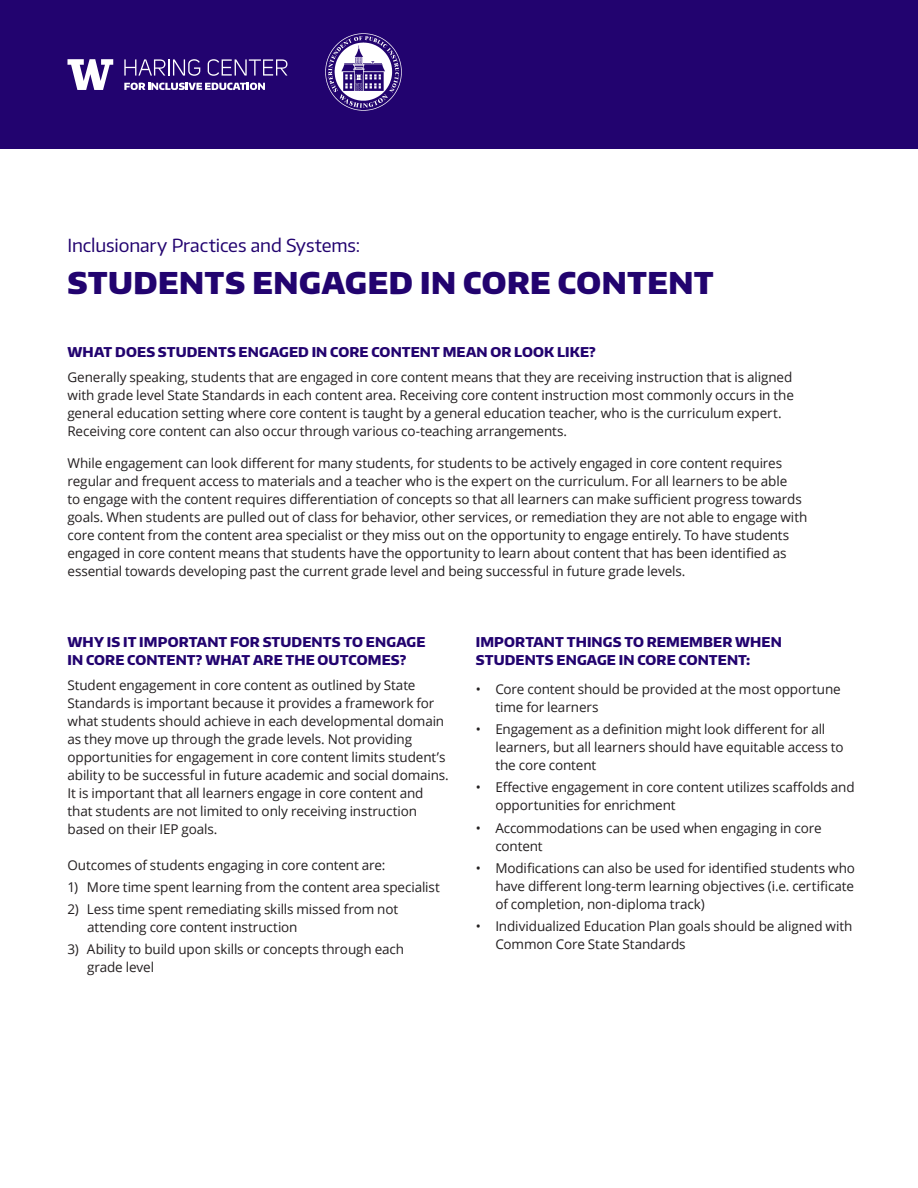
<style>
.page{position:relative;width:918px;height:1188px;background:#fff}
.page>*{position:absolute;margin:0;border:0;box-sizing:border-box;transform-origin:0 0}
.head{font:900 30px "Encode Sans Normal";letter-spacing:.015em;color:#22036f}
.head_2{font:18px "Encode Sans Normal";letter-spacing:-.005em;color:#22036f}
.t1{font:13.5px/18px "Open Sans";letter-spacing:-.01em;color:#231f20}
.subhead{font:800 13.5px/18px "Encode Sans Normal";letter-spacing:.01em;color:#22036f}
</style>
<div class="page">
<div style="left:0;top:0;width:918px;height:148px;background:#22036f"></div>
<img style="left:325px;top:33px;width:77px;height:78px">
<svg style="left:68px;top:59px;width:45px;height:31px"></svg>
<svg style="left:124px;top:59px;width:76px;height:17px"></svg>
<svg style="left:208px;top:59px;width:79px;height:17px"></svg>
<svg style="left:124px;top:83px;width:141px;height:7px"></svg>
<p class="head_2" style="left:68px;top:233px;width:294px">Inclusionary Practices and Systems:</p>
<p class="head" style="left:68px;top:263px;width:648px">STUDENTS ENGAGED IN CORE CONTENT</p>
<p class="subhead" style="left:68px;top:343px;width:530px">WHAT DOES STUDENTS ENGAGED IN CORE CONTENT MEAN OR LOOK LIKE?</p>
<p class="t1" style="left:68px;top:368px;width:728px">Generally speaking, students that are engaged in core content means that they are receiving instruction that is aligned with grade level State Standards in each content area. Receiving core content instruction most commonly occurs in the general education setting where core content is taught by a general education teacher, who is the curriculum expert.<br>Receiving core content can also occur through various co-teaching arrangements.</p>
<p class="t1" style="left:68px;top:453px;width:741px">While engagement can look different for many students, for students to be actively engaged in core content requires regular and frequent access to materials and a teacher who is the expert on the curriculum. For all learners to be able<br>to engage with the content requires differentiation of concepts so that all learners can make sufficient progress towards goals. When students are pulled out of class for behavior, other services, or remediation they are not able to engage with core content from the content area specialist or they miss out on the opportunity to engage entirely. To have students engaged in core content means that students have the opportunity to learn about content that has been identified as essential towards developing past the current grade level and being successful in future grade levels.</p>
<p class="subhead" style="left:68px;top:632px;width:359px">WHY IS IT IMPORTANT FOR STUDENTS TO ENGAGE<br>IN CORE CONTENT? WHAT ARE THE OUTCOMES?</p>
<p class="t1" style="left:68px;top:675px;width:383px">Student engagement in core content as outlined by State Standards is important because it provides a framework for what students should achieve in each developmental domain as they move up through the grade levels. Not providing opportunities for engagement in core content limits student’s ability to be successful in future academic and social domains.<br>It is important that all learners engage in core content and that students are not limited to only receiving instruction based on their IEP goals.</p>
<p class="t1" style="left:68px;top:855px;width:319px">Outcomes of students engaging in core content are:</p>
<p class="t1" style="left:68px;top:878px;width:374px">1) More time spent learning from the content area specialist</p>
<p class="t1" style="left:87px;top:900px;width:313px;text-indent:-20px">2) Less time spent remediating skills missed from not attending core content instruction</p>
<p class="t1" style="left:87px;top:940px;width:319px;text-indent:-20px">3) Ability to build upon skills or concepts through each grade level</p>
<p class="subhead" style="left:476px;top:632px;width:307px">IMPORTANT THINGS TO REMEMBER WHEN<br>STUDENTS ENGAGE IN CORE CONTENT:</p>
<p class="t1" style="left:495px;top:680px;width:347px;text-indent:-20px">• Core content should be provided at the most opportune time for learners</p>
<p class="t1" style="left:495px;top:720px;width:350px;text-indent:-20px">• Engagement as a definition might look different for all learners, but all learners should have equitable access to the core content</p>
<p class="t1" style="left:495px;top:778px;width:361px;text-indent:-20px">• Effective engagement in core content utilizes scaffolds and opportunities for enrichment</p>
<p class="t1" style="left:495px;top:819px;width:328px;text-indent:-20px">• Accommodations can be used when engaging in core content</p>
<p class="t1" style="left:495px;top:859px;width:361px;text-align:justify;text-indent:-20px">• Modifications can also be used for identified students who have different long-term learning objectives (i.e. certificate of completion, non-diploma track)</p>
<p class="t1" style="left:495px;top:917px;width:359px;text-indent:-20px">• Individualized Education Plan goals should be aligned with<br>Common Core State Standards</p>
</div>
